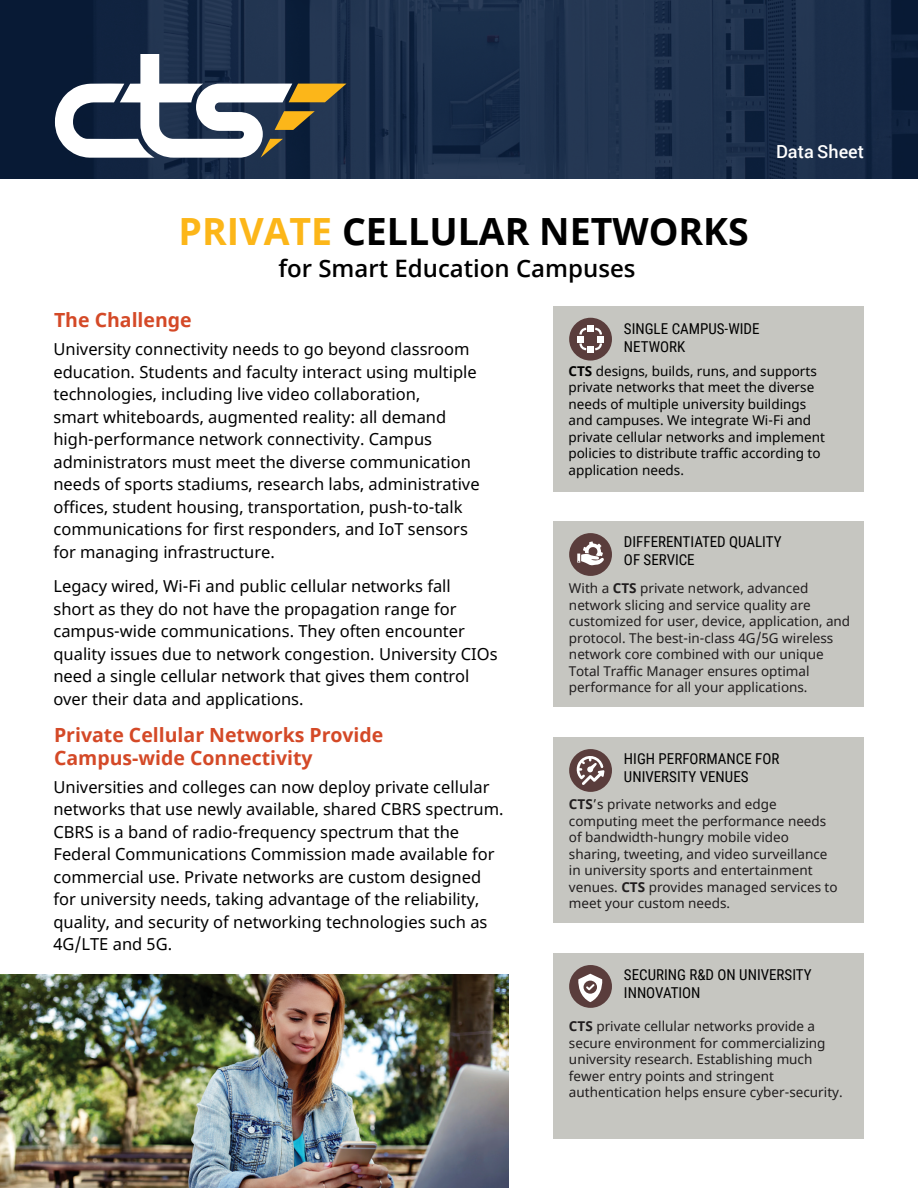
<style>
.page{position:relative;width:918px;height:1188px;background:#fff}
.page>*{position:absolute;margin:0;border:0;box-sizing:border-box;transform-origin:0 0}
.t1{font:700 37.5px "Open Sans";color:#000}
.t2{font:600 24px "Open Sans";color:#000}
.t3{font:700 19.5px "Noto Sans";color:#d44927}
.t4{font:500 18px "Roboto";color:#fff}
.t5{font:16.5px/22.5px "Noto Sans";color:#000}
.t6{font:15px/18px "Roboto Condensed";color:#000}
.t7{font:13.5px/16.5px "Noto Sans";color:#201d1e}
.t8{font:13.5px/16.5px "Noto Sans";color:#000}
.s1{color:#fcb619}
.s2{font-weight:700}
</style>
<div class="page">
<div style="left:554px;top:306px;width:310px;height:186px;background:#c6c6c1"></div>
<div style="left:554px;top:521px;width:310px;height:186px;background:#c6c6c1"></div>
<div style="left:554px;top:737px;width:310px;height:186px;background:#c6c6c1"></div>
<div style="left:554px;top:953px;width:310px;height:186px;background:#c6c6c1"></div>
<div style="left:569px;top:318px;width:43px;height:43px;background:#5a3d3c;border-radius:50%"></div>
<div style="left:569px;top:533px;width:43px;height:43px;background:#5a3d3c;border-radius:50%"></div>
<div style="left:569px;top:749px;width:43px;height:43px;background:#5a3d3c;border-radius:50%"></div>
<div style="left:569px;top:965px;width:43px;height:43px;background:#5a3d3c;border-radius:50%"></div>
<svg style="left:0;top:0;width:918px;height:178px;background:#192c48"></svg>
<svg style="left:55px;top:54px;width:291px;height:104px"></svg>
<img style="left:0;top:974px;width:508px;height:214px">
<div style="left:587px;top:326px;width:7px;height:6px;background:#fff"></div>
<div style="left:577px;top:336px;width:7px;height:6px;background:#fff"></div>
<div style="left:587px;top:346px;width:7px;height:6px;background:#fff"></div>
<svg style="left:579px;top:328px;width:7px;height:7px"></svg>
<svg style="left:579px;top:343px;width:7px;height:7px"></svg>
<svg style="left:595px;top:328px;width:9px;height:22px"></svg>
<svg style="left:577px;top:541px;width:27px;height:24px"></svg>
<svg style="left:575px;top:753px;width:30px;height:32px"></svg>
<svg style="left:578px;top:974px;width:24px;height:28px"></svg>
<p class="t4" style="left:776px;top:139px;width:89px">Data Sheet</p>
<p class="t1" style="left:179px;top:205px;width:572px"><span class="s1">PRIVATE</span> CELLULAR NETWORKS</p>
<p class="t2" style="left:278px;top:251px;width:359px">for Smart Education Campuses</p>
<p class="t3" style="left:54px;top:306px;width:139px">The Challenge</p>
<h3 class="t6" style="left:624px;top:319px;width:137px">SINGLE CAMPUS-WIDE<br>NETWORK</h3>
<p class="t5" style="left:53px;top:338px;width:428px">University connectivity needs to go beyond classroom education. Students and faculty interact using multiple technologies, including live video collaboration,<br>smart whiteboards, augmented reality: all demand high-performance network connectivity. Campus administrators must meet the diverse communication needs of sports stadiums, research labs, administrative offices, student housing, transportation, push-to-talk communications for first responders, and IoT sensors</p>
<p class="t5" style="left:53px;top:541px;width:223px">for managing infrastructure.</p>
<p class="t5" style="left:53px;top:575px;width:399px">Legacy wired, Wi-Fi and public cellular networks fall</p>
<p class="t5" style="left:53px;top:598px;width:405px">short as they do not have the propagation range for</p>
<p class="t5" style="left:53px;top:620px;width:446px">campus-wide communications. They often encounter quality issues due to network congestion. University CIOs need a single cellular network that gives them control over their data and applications.</p>
<p class="t8" style="left:568px;top:363px;width:258px"><span class="s2">CTS</span> designs, builds, runs, and supports private networks that meet the diverse needs of multiple university buildings and campuses. We integrate Wi-Fi and private cellular networks and implement policies to distribute traffic according to application needs.</p>
<h3 class="t6" style="left:624px;top:532px;width:159px">DIFFERENTIATED QUALITY<br>OF SERVICE</h3>
<p class="t7" style="left:569px;top:580px;width:283px">With a <span class="s2">CTS</span> private network, advanced network slicing and service quality are customized for user, device, application, and protocol. The best-in-class 4G/5G wireless network core combined with our unique Total Traffic Manager ensures optimal performance for all your applications.</p>
<p class="t3" style="left:54px;top:721px;width:331px">Private Cellular Networks Provide</p>
<p class="t3" style="left:54px;top:745px;width:260px">Campus-wide Connectivity</p>
<p class="t5" style="left:53px;top:776px;width:452px">Universities and colleges can now deploy private cellular networks that use newly available, shared CBRS spectrum.<br>CBRS is a band of radio-frequency spectrum that the Federal Communications Commission made available for commercial use. Private networks are custom designed for university needs, taking advantage of the reliability, quality, and security of networking technologies such as 4G/LTE and 5G.</p>
<h3 class="t6" style="left:624px;top:749px;width:157px">HIGH PERFORMANCE FOR<br>UNIVERSITY VENUES</h3>
<p class="t7" style="left:569px;top:796px;width:270px"><span class="s2">CTS</span>’s private networks and edge computing meet the performance needs of bandwidth-hungry mobile video sharing, tweeting, and video surveillance in university sports and entertainment venues. <span class="s2">CTS</span> provides managed services to meet your custom needs.</p>
<h3 class="t6" style="left:624px;top:965px;width:189px">SECURING R&amp;D ON UNIVERSITY<br>INNOVATION</h3>
<p class="t7" style="left:569px;top:1018px;width:275px"><span class="s2">CTS</span> private cellular networks provide a secure environment for commercializing university research. Establishing much fewer entry points and stringent authentication helps ensure cyber-security.</p>
</div>
